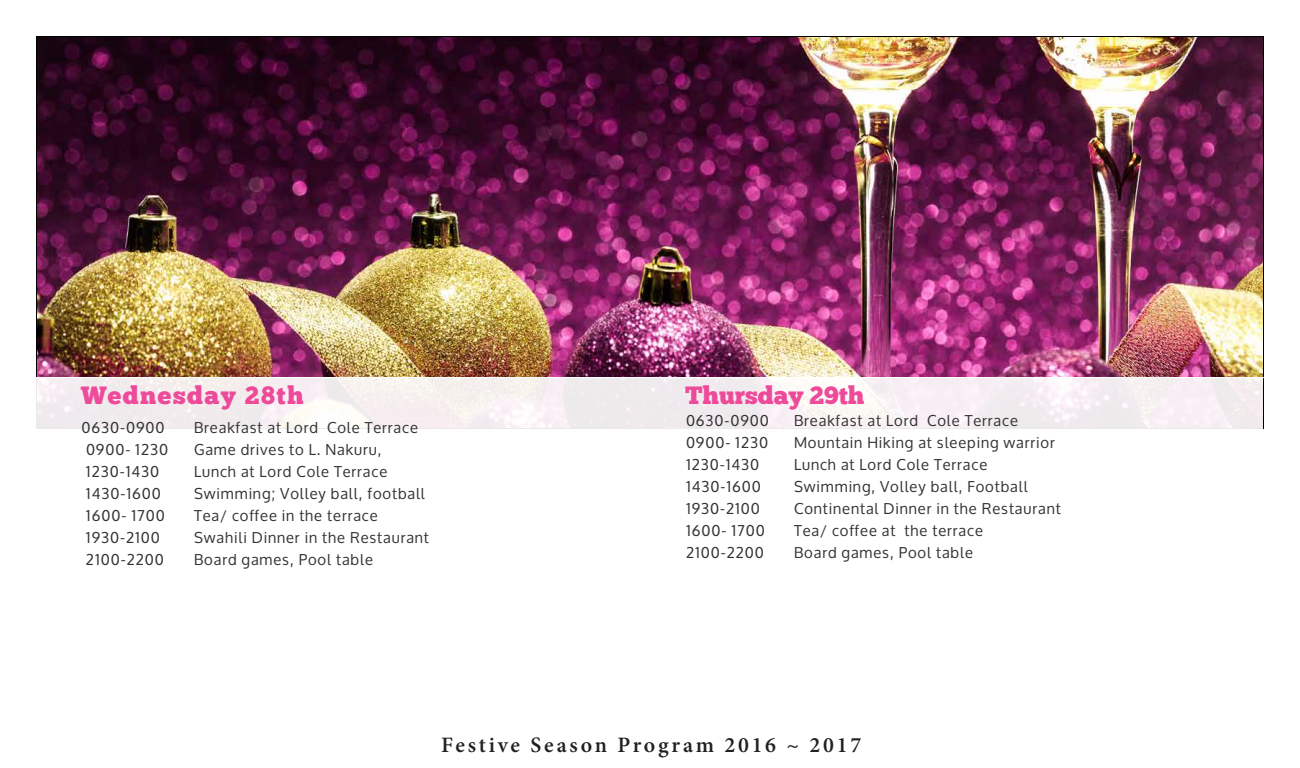
<style>
.page{position:relative;width:1300px;height:768px;background:#fff}
.page>*{position:absolute;margin:0;border:0;box-sizing:border-box;transform-origin:0 0}
.t1{font:25px "Chunk Five";letter-spacing:.06em;color:#ee4a9a}
.t2{font:25px "Chunk Five";color:#ee4a9a}
.t3{font:600 22px "Minion Pro";letter-spacing:.125em;color:#221f20}
.t4{font:15px "Oxygen";letter-spacing:.06em;color:#333}
</style>
<div class="page">
<img style="left:38px;top:38px;width:1224px;height:339px">
<h1 class="t1" style="left:81px;top:380px;width:224px">Wednesday 28th</h1>
<p class="t4" style="left:82px;top:419px;width:84px">0630-0900</p>
<p class="t4" style="left:194px;top:419px;width:225px">Breakfast at Lord Cole Terrace</p>
<p class="t4" style="left:86px;top:441px;width:84px">0900- 1230</p>
<p class="t4" style="left:194px;top:441px;width:189px">Game drives to L. Nakuru,</p>
<p class="t4" style="left:86px;top:463px;width:75px">1230-1430</p>
<p class="t4" style="left:194px;top:463px;width:195px">Lunch at Lord Cole Terrace</p>
<p class="t4" style="left:86px;top:485px;width:76px">1430-1600</p>
<p class="t4" style="left:194px;top:485px;width:233px">Swimming; Volley ball, football</p>
<p class="t4" style="left:86px;top:507px;width:80px">1600- 1700</p>
<p class="t4" style="left:194px;top:507px;width:185px">Tea/ coffee in the terrace</p>
<p class="t4" style="left:86px;top:529px;width:75px">1930-2100</p>
<p class="t4" style="left:194px;top:529px;width:237px">Swahili Dinner in the Restaurant</p>
<p class="t4" style="left:86px;top:551px;width:79px">2100-2200</p>
<p class="t4" style="left:194px;top:551px;width:180px">Board games, Pool table</p>
<h1 class="t2" style="left:685px;top:380px;width:181px">Thursday 29th</h1>
<p class="t4" style="left:686px;top:412px;width:84px">0630-0900</p>
<p class="t4" style="left:794px;top:412px;width:225px">Breakfast at Lord Cole Terrace</p>
<p class="t4" style="left:686px;top:434px;width:84px">0900- 1230</p>
<p class="t4" style="left:794px;top:434px;width:262px">Mountain Hiking at sleeping warrior</p>
<p class="t4" style="left:686px;top:456px;width:75px">1230-1430</p>
<p class="t4" style="left:794px;top:456px;width:195px">Lunch at Lord Cole Terrace</p>
<p class="t4" style="left:686px;top:478px;width:76px">1430-1600</p>
<p class="t4" style="left:794px;top:478px;width:235px">Swimming, Volley ball, Football</p>
<p class="t4" style="left:686px;top:500px;width:75px">1930-2100</p>
<p class="t4" style="left:794px;top:500px;width:268px">Continental Dinner in the Restaurant</p>
<p class="t4" style="left:686px;top:522px;width:80px">1600- 1700</p>
<p class="t4" style="left:794px;top:522px;width:190px">Tea/ coffee at the terrace</p>
<p class="t4" style="left:686px;top:544px;width:79px">2100-2200</p>
<p class="t4" style="left:794px;top:544px;width:180px">Board games, Pool table</p>
<h2 class="t3" style="left:441px;top:730px;width:422px">Festive Season Program 2016 ~ 2017</h2>
</div>
